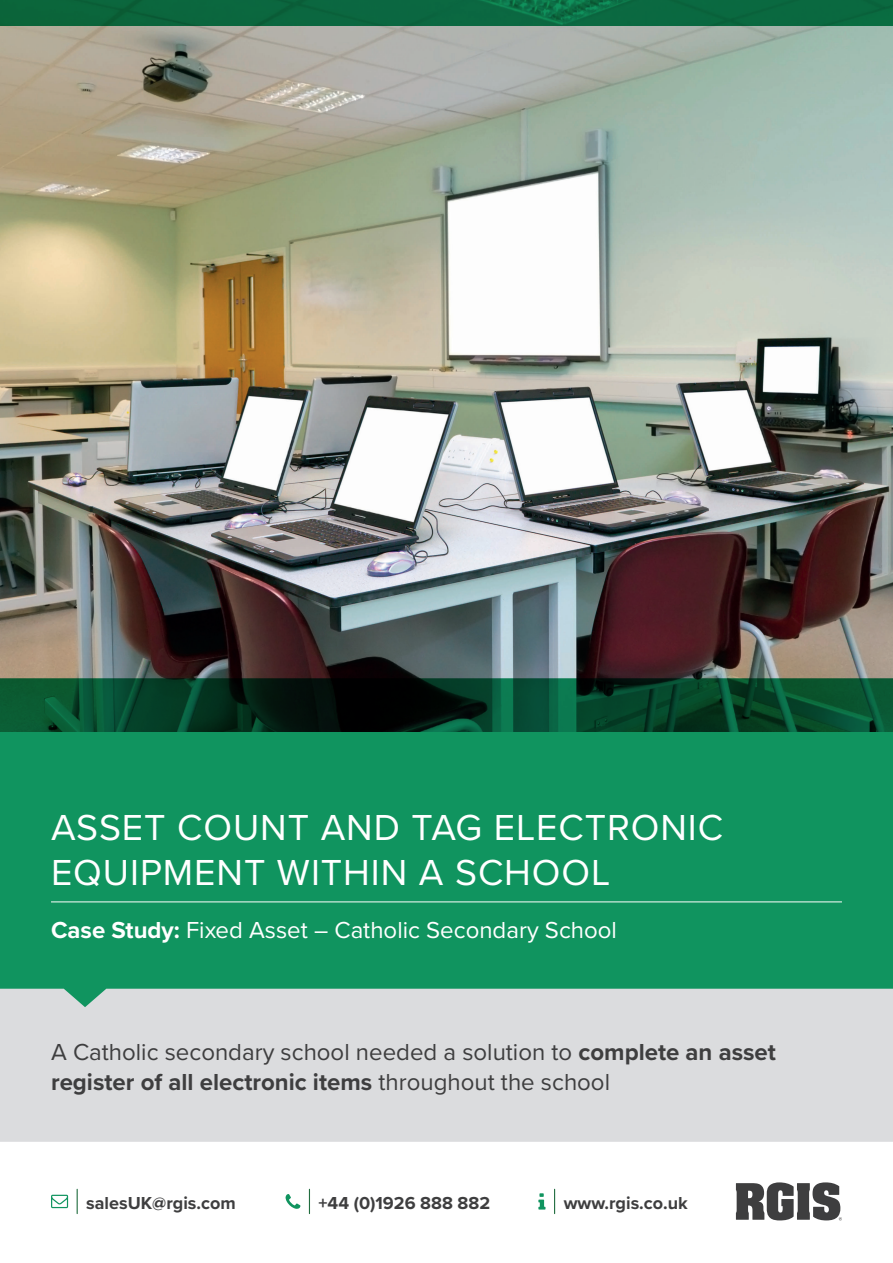
<style>
.page{position:relative;width:893px;height:1263px;background:#fff}
.page>*{position:absolute;margin:0;border:0;box-sizing:border-box;transform-origin:0 0}
.t1{font:37.5px/45px "Proxima Nova";letter-spacing:.025em;color:#fff}
.t2{font:24px/30px "Proxima Nova";color:#3e3e3f}
.t3{font:24px "Proxima Nova";color:#fff}
.t4{font:700 18px "Proxima Nova";color:#3e3e3f}
.s1{font-weight:700}
</style>
<div class="page">
<svg style="left:554px;top:1189px;width:1px;height:24px"></svg>
<svg style="left:538px;top:1193px;width:7px;height:16px"></svg>
<svg style="left:77px;top:1189px;width:1px;height:24px"></svg>
<svg style="left:51px;top:1195px;width:17px;height:13px"></svg>
<svg style="left:309px;top:1189px;width:1px;height:24px"></svg>
<svg style="left:286px;top:1194px;width:14px;height:15px"></svg>
<svg style="left:736px;top:1182px;width:106px;height:38px"></svg>
<div style="left:0;top:1007px;width:893px;height:135px;background:#dbdcde"></div>
<svg style="left:0;top:731px;width:893px;height:276px;background:#1d9867"></svg>
<img style="left:0;top:26px;width:893px;height:705px">
<hr style="left:51px;top:901px;width:791px;height:1px;background:#fff">
<div style="left:0;top:0;width:893px;height:26px;background:#0b6740"></div>
<h1 class="t1" style="left:51px;top:803px;width:674px">ASSET COUNT AND TAG ELECTRONIC<br>EQUIPMENT WITHIN A SCHOOL</h1>
<p class="t3" style="left:51px;top:912px;width:567px"><span class="s1">Case Study:</span> Fixed Asset – Catholic Secondary School</p>
<p class="t2" style="left:51px;top:1036px;width:726px">A Catholic secondary school needed a solution to <span class="s1">complete an asset register of all electronic items</span> throughout the school</p>
<p class="t4" style="left:86px;top:1189px;width:151px">salesUK@rgis.com</p>
<p class="t4" style="left:319px;top:1189px;width:173px">+44 (0)1926 888 882</p>
<p class="t4" style="left:564px;top:1189px;width:126px">www.rgis.co.uk</p>
</div>
